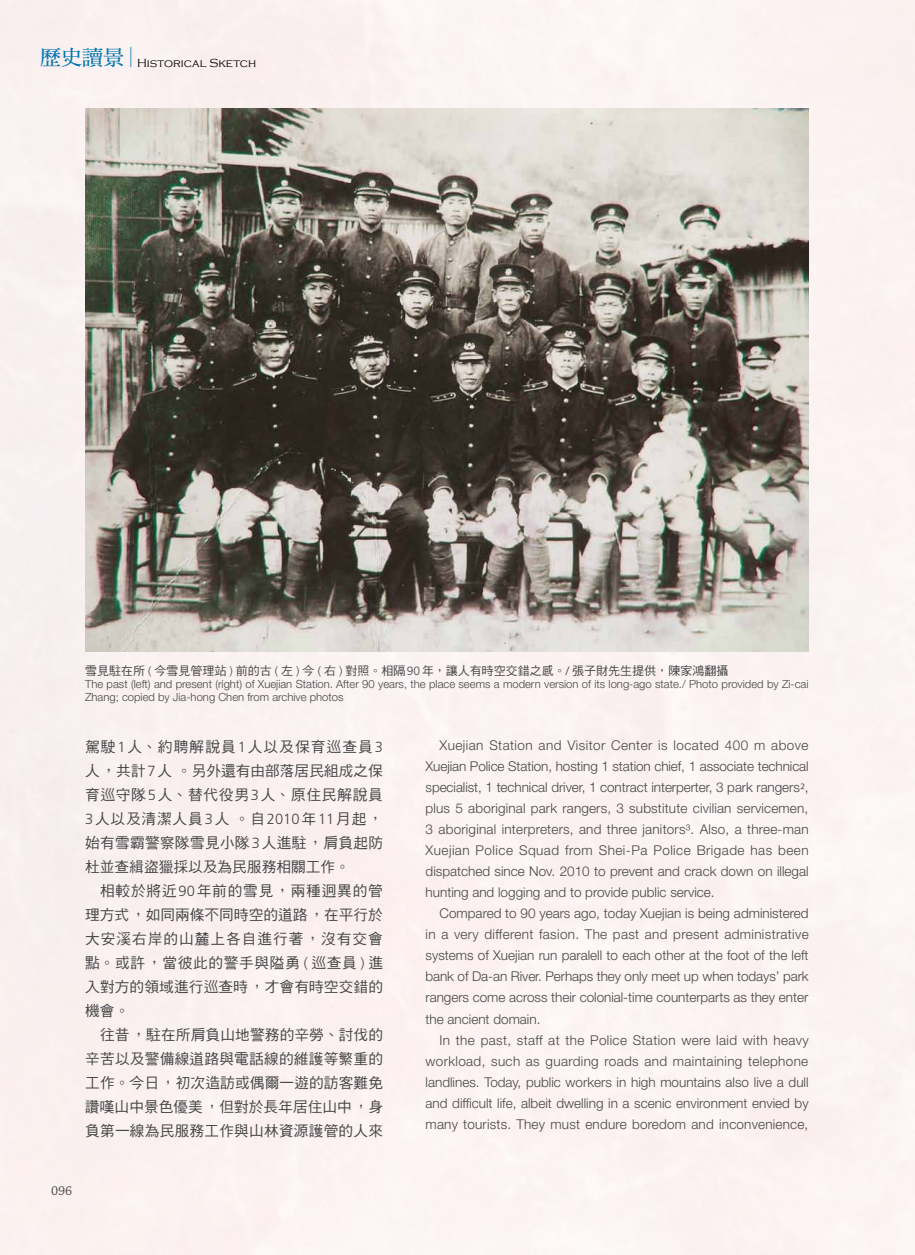
<style>
.page{position:relative;width:915px;height:1255px;background:#fff}
.page>*{position:absolute;margin:0;border:0;box-sizing:border-box;transform-origin:0 0}
.t1{font:21px "DF Ming Std W7";color:#0074ae}
.t2{font:14.7px/24px "DF Hei Std W5";letter-spacing:.015em;color:#454547;text-align:justify}
.t3{font:300 13.5px/21px "Helvetica Neue LT Std";color:#454547;text-align:justify}
.t4{font:13.5px "Chaparral Pro";color:#454547}
.t5{font:12px "DF Hei Std W5";color:#454547}
.t6{font:300 12px "Copperplate Gothic";color:#000}
.t7{font:300 11.25px/12.8px "Helvetica Neue LT Std";color:#454547}
.s1{font-family:"DF Ming Std W3";font-size:31.5px}
.s2{font-family:"Frutiger LT Std";font-weight:300}
.s3{font-family:"Frutiger LT Std"}
</style>
<div class="page">
<div style="left:0;top:0;width:914px;height:1254px;background:#fbf2f1"></div>
<img style="left:85px;top:108px;width:723px;height:544px">
<h1 class="t1" style="left:40px;top:46px;width:94px">歷史讀景 <span class="s1">|</span></h1>
<p class="t6" style="left:137px;top:56px;width:121px">Historical Sketch</p>
<p class="t5" style="left:85px;top:664px;width:644px">雪見駐在所 <span class="s2">(</span> 今雪見管理站 <span class="s2">)</span> 前的古 <span class="s2">(</span> 左 <span class="s2">)</span> 今 <span class="s2">(</span> 右 <span class="s2">)</span> 對照。相隔<span class="s2">90</span>年，讓人有時空交錯之感。<span class="s2">/</span> 張子財先生提供，陳家鴻翻攝</p>
<p class="t7" style="left:85px;top:677px;width:724px">The past (left) and present (right) of Xuejian Station. After 90 years, the place seems a modern version of its long-ago state./ Photo provided by Zi-cai<br>Zhang; copied by Jia-hong Chen from archive photos</p>
<p class="t2" style="left:85px;top:734px;width:299px">駕駛<span class="s2">1</span>人、約聘解說員<span class="s2">1</span>人以及保育巡查員<span class="s2">3</span>人，共計<span class="s2">7</span>人。另外還有由部落居民組成之保育巡守隊<span class="s2">5</span>人、替代役男<span class="s2">3</span>人、原住民解說員<span class="s2">3</span>人以及清潔人員<span class="s2">3</span>人。自<span class="s2">2010</span>年<span class="s2">11</span>月起，始有雪霸警察隊雪見小隊<span class="s2">3</span>人進駐，肩負起防杜並查緝盜獵採以及為民服務相關工作。</p>
<p class="t2" style="left:85px;top:878px;width:299px;text-indent:15px">相較於將近<span class="s2">90</span>年前的雪見，兩種迥異的管理方式，如同兩條不同時空的道路，在平行於大安溪右岸的山麓上各自進行著，沒有交會點。或許，當彼此的警手與隘勇 <span class="s2">(</span> 巡查員 <span class="s2">)</span> 進入對方的領域進行巡查時，才會有時空交錯的機會。</p>
<p class="t2" style="left:85px;top:1022px;width:299px;text-indent:15px">往昔，駐在所肩負山地警務的辛勞、討伐的辛苦以及警備線道路與電話線的維護等繁重的工作。今日，初次造訪或偶爾一遊的訪客難免讚嘆山中景色優美，但對於長年居住山中，身負第一線為民服務工作與山林資源護管的人來</p>
<p class="t4" style="left:51px;top:1183px;width:23px">096</p>
<p class="t3" style="left:425px;top:734px;width:384px;text-indent:14px">Xuejian Station and Visitor Center is located 400 m above Xuejian Police Station, hosting 1 station chief, 1 associate technical specialist, 1 technical driver, 1 contract interperter, 3 park rangers<span class="s3">²</span>, plus 5 aboriginal park rangers, 3 substitute civilian servicemen, 3 aboriginal interpreters, and three janitors³. Also, a three-man Xuejian Police Squad from Shei-Pa Police Brigade has been dispatched since Nov. 2010 to prevent and crack down on illegal hunting and logging and to provide public service.</p>
<p class="t3" style="left:425px;top:902px;width:384px;text-indent:14px">Compared to 90 years ago, today Xuejian is being administered in a very different fasion. The past and present administrative systems of Xuejian run paralell to each other at the foot of the left bank of Da-an River. Perhaps they only meet up when todays’ park rangers come across their colonial-time counterparts as they enter the ancient domain.</p>
<p class="t3" style="left:425px;top:1028px;width:384px;text-indent:14px">In the past, staff at the Police Station were laid with heavy workload, such as guarding roads and maintaining telephone landlines. Today, public workers in high mountains also live a dull and difficult life, albeit dwelling in a scenic environment envied by many tourists. They must endure boredom and inconvenience,</p>
</div>
